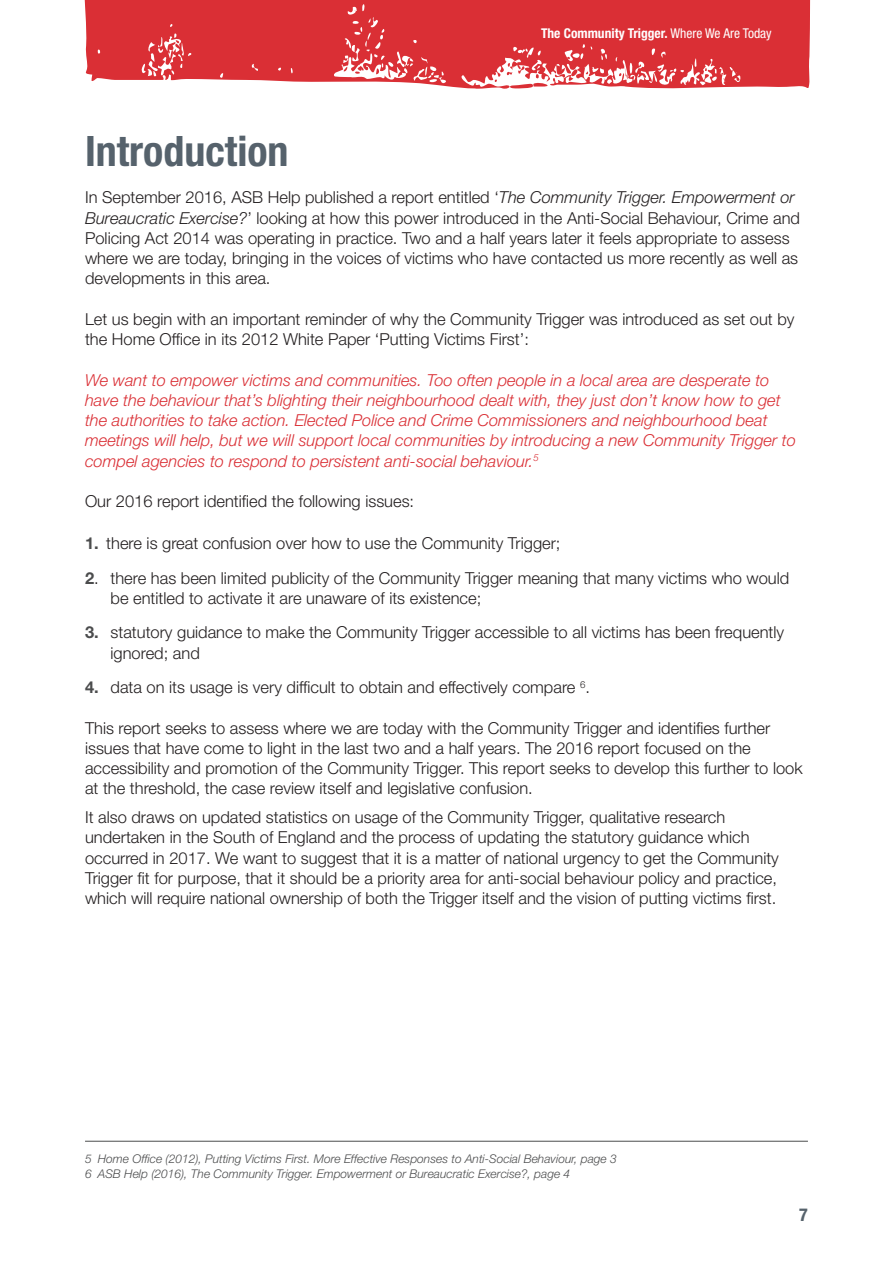
<style>
.page{position:relative;width:893px;height:1263px;background:#fff}
.page>*{position:absolute;margin:0;border:0;box-sizing:border-box;transform-origin:0 0}
.t1{font:700 condensed 42px "Helvetica Neue LT Std";color:#56626c}
.t2{font:700 condensed 18px "Helvetica Neue";color:#56626c}
.t3{font:300 16.5px/20.2px "Helvetica Neue LT Std";color:#231f20}
.t4{font:italic 300 16.5px/20.2px "Helvetica Neue LT Std";color:#da2f35}
.t5{font:700 condensed 13.5px "Helvetica Neue LT Std";color:#fff}
.footnote{font:italic 300 12px "Helvetica Neue LT Std";color:#4b4c4d}
.s1{font-weight:400}
.s2{font-style:italic}
.s3{font-weight:700;color:#4b4c4d}
</style>
<div class="page">
<svg style="left:84px;top:0;width:727px;height:89px;background:#df4f54"></svg>
<div style="left:395px;top:2px;width:405px;height:27px;background:#da2f35"></div>
<hr style="left:85px;top:1141px;width:723px;height:1px;background:#4b4c4d">
<p class="t5" style="left:541px;top:25px;width:232px">The Community Trigger. <span class="s1">Where We Are Today</span></p>
<p class="t1" style="left:85px;top:126px;width:205px">Introduction</p>
<p class="t3" style="left:85px;top:187px;width:716px">In September 2016, ASB Help published a report entitled ‘<span class="s2">The Community Trigger. Empowerment or Bureaucratic Exercise?</span>’ looking at how this power introduced in the Anti-Social Behaviour, Crime and Policing Act 2014 was operating in practice. Two and a half years later it feels appropriate to assess where we are today, bringing in the voices of victims who have contacted us more recently as well as developments in this area.</p>
<p class="t3" style="left:85px;top:308px;width:711px">Let us begin with an important reminder of why the Community Trigger was introduced as set out by the Home Office in its 2012 White Paper ‘Putting Victims First’:</p>
<p class="t4" style="left:85px;top:369px;width:712px">We want to empower victims and communities. Too often people in a local area are desperate to have the behaviour that’s blighting their neighbourhood dealt with, they just don’t know how to get the authorities to take action. Elected Police and Crime Commissioners and neighbourhood beat meetings will help, but we will support local communities by introducing a new Community Trigger to compel agencies to respond to persistent anti-social behaviour.<sup>5</sup></p>
<p class="t3" style="left:85px;top:491px;width:331px">Our 2016 report identified the following issues:</p>
<p class="t3" style="left:85px;top:533px;width:477px"><span class="s3">1.</span> there is great confusion over how to use the Community Trigger;</p>
<p class="t3" style="left:111px;top:567px;width:680px;text-indent:-26px"><span class="s3">2</span>. there has been limited publicity of the Community Trigger meaning that many victims who would be entitled to activate it are unaware of its existence;</p>
<p class="t3" style="left:111px;top:622px;width:675px;text-indent:-26px"><span class="s3">3.</span> statutory guidance to make the Community Trigger accessible to all victims has been frequently ignored; and</p>
<p class="t3" style="left:85px;top:677px;width:506px"><span class="s3">4.</span> data on its usage is very difficult to obtain and effectively compare <sup>6</sup>.</p>
<p class="t3" style="left:85px;top:717px;width:719px">This report seeks to assess where we are today with the Community Trigger and identifies further issues that have come to light in the last two and a half years. The 2016 report focused on the accessibility and promotion of the Community Trigger. This report seeks to develop this further to look at the threshold, the case review itself and legislative confusion.</p>
<p class="t3" style="left:85px;top:807px;width:695px">It also draws on updated statistics on usage of the Community Trigger, qualitative research undertaken in the South of England and the process of updating the statutory guidance which occurred in 2017. We want to suggest that it is a matter of national urgency to get the Community Trigger fit for purpose, that it should be a priority area for anti-social behaviour policy and practice, which will require national ownership of both the Trigger itself and the vision of putting victims first.</p>
<p class="footnote" style="left:85px;top:1151px;width:533px">5 Home Office (2012), Putting Victims First. More Effective Responses to Anti-Social Behaviour, page 3</p>
<p class="footnote" style="left:85px;top:1166px;width:487px">6 ASB Help (2016), The Community Trigger. Empowerment or Bureaucratic Exercise?, page 4</p>
<p class="t2" style="left:799px;top:1199px;width:10px">7</p>
</div>
